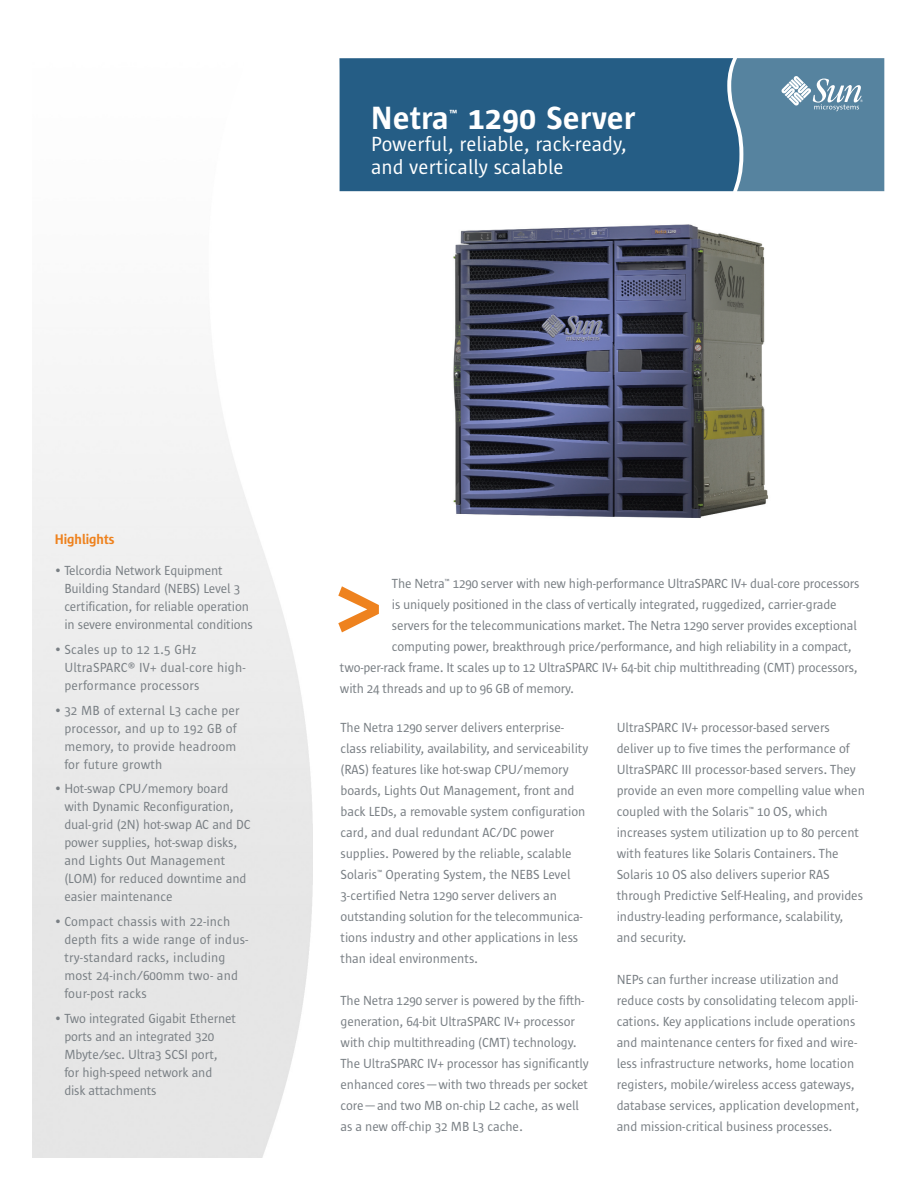
<style>
.page{position:relative;width:918px;height:1188px;background:#fff}
.page>*{position:absolute;margin:0;border:0;box-sizing:border-box;transform-origin:0 0}
.t1{font:600 96px "Sun Sans";color:#ee821e}
.t2{font:600 33px "Sun Sans";letter-spacing:.02em;color:#fff}
.t3{font:21px/22.5px "Sun Sans";color:#fff}
.t4{font:600 14.25px "Sun Sans";color:#ee821e}
.t5{font:13.5px/21px "Sun Sans";letter-spacing:-.005em;color:#797f84}
.s1{font-size:21px}
</style>
<div class="page">
<div style="left:339px;top:58px;width:392px;height:133px;background:#255d85"></div>
<svg style="left:731px;top:58px;width:153px;height:133px;background:#5f89a4"></svg>
<img style="left:453px;top:224px;width:315px;height:294px">
<h2 class="t2" style="left:371px;top:105px;width:266px">Netra<span class="s1">™</span> 1290 Server</h2>
<h3 class="t3" style="left:371px;top:134px;width:257px">Powerful, reliable, rack-ready, and vertically scalable</h3>
<p class="t4" style="left:55px;top:534px;width:61px">Highlights</p>
<p class="t5" style="left:64px;top:563px;width:190px;line-height:18px;text-indent:-10px">• Telcordia Network Equipment Building Standard (NEBS) Level 3 certification, for reliable operation in severe environmental conditions</p>
<p class="t5" style="left:64px;top:641px;width:183px;line-height:18px;text-indent:-10px">• Scales up to 12 1.5 GHz<br>UltraSPARC® IV+ dual-core high&shy;performance processors</p>
<p class="t5" style="left:64px;top:702px;width:177px;line-height:18px;text-indent:-10px">• 32 MB of external L3 cache per processor, and up to 192 GB of memory, to provide headroom for future growth</p>
<p class="t5" style="left:64px;top:781px;width:188px;line-height:18px;text-indent:-10px">• Hot-swap CPU/memory board with Dynamic Reconfiguration, dual-grid (2N) hot-swap AC and DC power supplies, hot-swap disks, and Lights Out Management (LOM) for reduced downtime and easier maintenance</p>
<p class="t5" style="left:64px;top:913px;width:185px;line-height:18px;text-indent:-10px">• Compact chassis with 22-inch depth fits a wide range of indus&shy;try-standard racks, including most 24-inch/600mm two- and four-post racks</p>
<p class="t5" style="left:64px;top:1010px;width:173px;line-height:18px;text-indent:-10px">• Two integrated Gigabit Ethernet ports and an integrated 320<br>Mbyte/sec. Ultra3 SCSI port,<br>for high-speed network and disk attachments</p>
<p class="t5" style="left:392px;top:574px;width:469px">The Netra™ 1290 server with new high-performance UltraSPARC IV+ dual-core processors</p>
<p class="t5" style="left:392px;top:595px;width:446px">is uniquely positioned in the class of vertically integrated, ruggedized, carrier-grade</p>
<p class="t5" style="left:392px;top:616px;width:466px">servers for the telecommunications market. The Netra 1290 server provides exceptional</p>
<p class="t5" style="left:392px;top:637px;width:461px">computing power, breakthrough price/performance, and high reliability in a compact,</p>
<p class="t5" style="left:340px;top:658px;width:519px">two-per-rack frame. It scales up to 12 UltraSPARC IV+ 64-bit chip multithreading (CMT) processors,</p>
<p class="t5" style="left:340px;top:679px;width:235px">with 24 threads and up to 96 GB of memory.</p>
<p class="t5" style="left:341px;top:718px;width:249px">The Netra 1290 server delivers enterprise&shy;class reliability, availability, and serviceability (RAS) features like hot-swap CPU/memory boards, Lights Out Management, front and back LEDs, a removable system configuration card, and dual redundant AC/DC power supplies. Powered by the reliable, scalable Solaris™ Operating System, the NEBS Level 3-certified Netra 1290 server delivers an outstanding solution for the telecommunica&shy;tions industry and other applications in less than ideal environments.</p>
<p class="t5" style="left:341px;top:991px;width:250px">The Netra 1290 server is powered by the fifth&shy;generation, 64-bit UltraSPARC IV+ processor with chip multithreading (CMT) technology.<br>The UltraSPARC IV+ processor has significantly enhanced cores—with two threads per socket core—and two MB on-chip L2 cache, as well as a new off-chip 32 MB L3 cache.</p>
<h1 class="t1" style="left:383px;top:652px;width:49px;rotate:-180deg">&lt;</h1>
<p class="t5" style="left:617px;top:718px;width:250px">UltraSPARC IV+ processor-based servers deliver up to five times the performance of UltraSPARC III processor-based servers. They provide an even more compelling value when coupled with the Solaris™ 10 OS, which increases system utilization up to 80 percent with features like Solaris Containers. The Solaris 10 OS also delivers superior RAS through Predictive Self-Healing, and provides industry-leading performance, scalability, and security.</p>
<p class="t5" style="left:617px;top:970px;width:244px">NEPs can further increase utilization and reduce costs by consolidating telecom appli&shy;cations. Key applications include operations and maintenance centers for fixed and wire&shy;less infrastructure networks, home location registers, mobile/wireless access gateways, database services, application development, and mission-critical business processes.</p>
</div>
